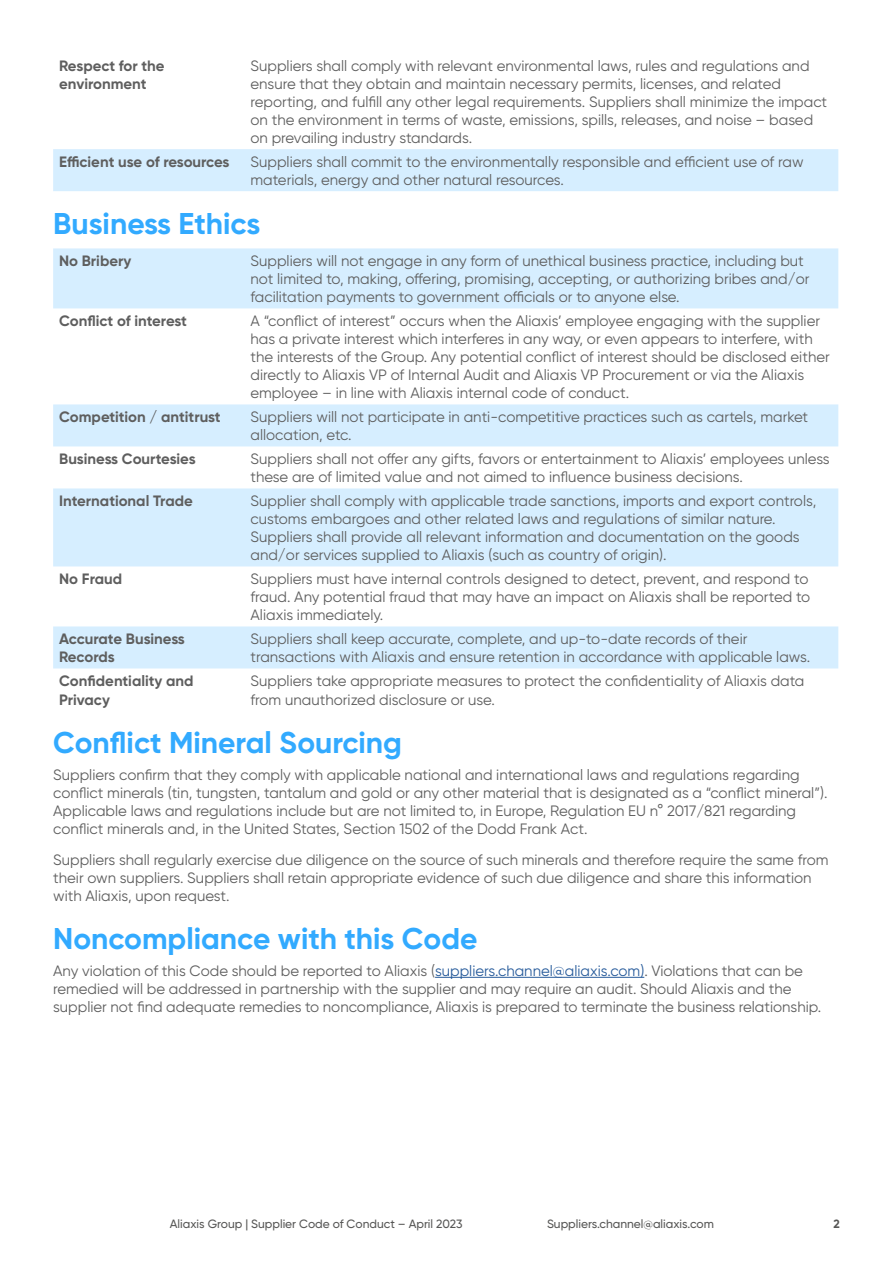
<style>
.page{position:relative;width:893px;height:1263px;background:#fff}
.page>*{position:absolute;margin:0;border:0;box-sizing:border-box;transform-origin:0 0}
.t1{font:700 30px "Gilroy";color:#32aaff}
.t2{font:15px/18px "Gilroy";color:#5e5e5e}
.t3{font:700 15px/18px "Gilroy";color:#5e5e5e}
.t4{font:500 12px "Gilroy";color:#575756}
.t5{font:700 12px "Gilroy";color:#575756}
.s1{color:#275b9b}
</style>
<div class="page">
<hr style="left:435px;top:977px;width:209px;height:1px;background:#275b9b">
<div style="left:53px;top:149px;width:785px;height:42px;background:#d6eeff"></div>
<svg style="left:53px;top:248px;width:785px;height:420px;fill:#d6eeff"></svg>
<p class="t3" style="left:59px;top:57px;width:107px">Respect for the environment</p>
<p class="t2" style="left:250px;top:57px;width:578px">Suppliers shall comply with relevant environmental laws, rules and regulations and ensure that they obtain and maintain necessary permits, licenses, and related reporting, and fulfill any other legal requirements. Suppliers shall minimize the impact on the environment in terms of waste, emissions, spills, releases, and noise – based on prevailing industry standards.</p>
<p class="t3" style="left:59px;top:153px;width:172px">Efficient use of resources</p>
<p class="t2" style="left:250px;top:153px;width:555px">Suppliers shall commit to the environmentally responsible and efficient use of raw materials, energy and other natural resources.</p>
<h1 class="t1" style="left:53px;top:205px;width:209px">Business Ethics</h1>
<p class="t3" style="left:59px;top:252px;width:74px">No Bribery</p>
<p class="t2" style="left:250px;top:252px;width:561px">Suppliers will not engage in any form of unethical business practice, including but not limited to, making, offering, promising, accepting, or authorizing bribes and/or facilitation payments to government officials or to anyone else.</p>
<p class="t3" style="left:59px;top:312px;width:129px">Conflict of interest</p>
<p class="t2" style="left:250px;top:312px;width:581px">A “conflict of interest” occurs when the Aliaxis’ employee engaging with the supplier has a private interest which interferes in any way, or even appears to interfere, with the interests of the Group. Any potential conflict of interest should be disclosed either directly to Aliaxis VP of Internal Audit and Aliaxis VP Procurement or via the Aliaxis employee – in line with Aliaxis internal code of conduct.</p>
<p class="t3" style="left:59px;top:408px;width:163px">Competition / antitrust</p>
<p class="t2" style="left:250px;top:408px;width:559px">Suppliers will not participate in anti-competitive practices such as cartels, market allocation, etc.</p>
<p class="t3" style="left:59px;top:450px;width:138px">Business Courtesies</p>
<p class="t2" style="left:250px;top:450px;width:581px">Suppliers shall not offer any gifts, favors or entertainment to Aliaxis’ employees unless these are of limited value and not aimed to influence business decisions.</p>
<p class="t3" style="left:59px;top:492px;width:135px">International Trade</p>
<p class="t2" style="left:250px;top:492px;width:567px">Supplier shall comply with applicable trade sanctions, imports and export controls, customs embargoes and other related laws and regulations of similar nature.<br>Suppliers shall provide all relevant information and documentation on the goods and/or services supplied to Aliaxis (such as country of origin).</p>
<p class="t3" style="left:59px;top:570px;width:65px">No Fraud</p>
<p class="t2" style="left:250px;top:570px;width:561px">Suppliers must have internal controls designed to detect, prevent, and respond to fraud. Any potential fraud that may have an impact on Aliaxis shall be reported to<br>Aliaxis immediately.</p>
<p class="t3" style="left:59px;top:630px;width:127px">Accurate Business<br>Records</p>
<p class="t2" style="left:250px;top:630px;width:561px">Suppliers shall keep accurate, complete, and up-to-date records of their transactions with Aliaxis and ensure retention in accordance with applicable laws.</p>
<p class="t3" style="left:59px;top:672px;width:136px">Confidentiality and<br>Privacy</p>
<p class="t2" style="left:250px;top:672px;width:555px">Suppliers take appropriate measures to protect the confidentiality of Aliaxis data from unauthorized disclosure or use.</p>
<h1 class="t1" style="left:53px;top:724px;width:350px">Conflict Mineral Sourcing</h1>
<p class="t2" style="left:53px;top:765px;width:776px">Suppliers confirm that they comply with applicable national and international laws and regulations regarding conflict minerals (tin, tungsten, tantalum and gold or any other material that is designated as a “conflict mineral”).<br>Applicable laws and regulations include but are not limited to, in Europe, Regulation EU n° 2017/821 regarding conflict minerals and, in the United States, Section 1502 of the Dodd Frank Act.</p>
<p class="t2" style="left:53px;top:850px;width:777px">Suppliers shall regularly exercise due diligence on the source of such minerals and therefore require the same from their own suppliers. Suppliers shall retain appropriate evidence of such due diligence and share this information with Aliaxis, upon request.</p>
<h1 class="t1" style="left:53px;top:920px;width:426px">Noncompliance with this Code</h1>
<p class="t2" style="left:53px;top:961px;width:770px">Any violation of this Code should be reported to Aliaxis (<span class="s1">suppliers.channel@aliaxis.com)</span>. Violations that can be remedied will be addressed in partnership with the supplier and may require an audit. Should Aliaxis and the supplier not find adequate remedies to noncompliance, Aliaxis is prepared to terminate the business relationship.</p>
<p class="t4" style="left:170px;top:1216px;width:294px">Aliaxis Group | Supplier Code of Conduct – April 2023</p>
<p class="t4" style="left:547px;top:1216px;width:168px">Suppliers.channel@aliaxis.com</p>
<p class="t5" style="left:833px;top:1216px;width:8px">2</p>
</div>
